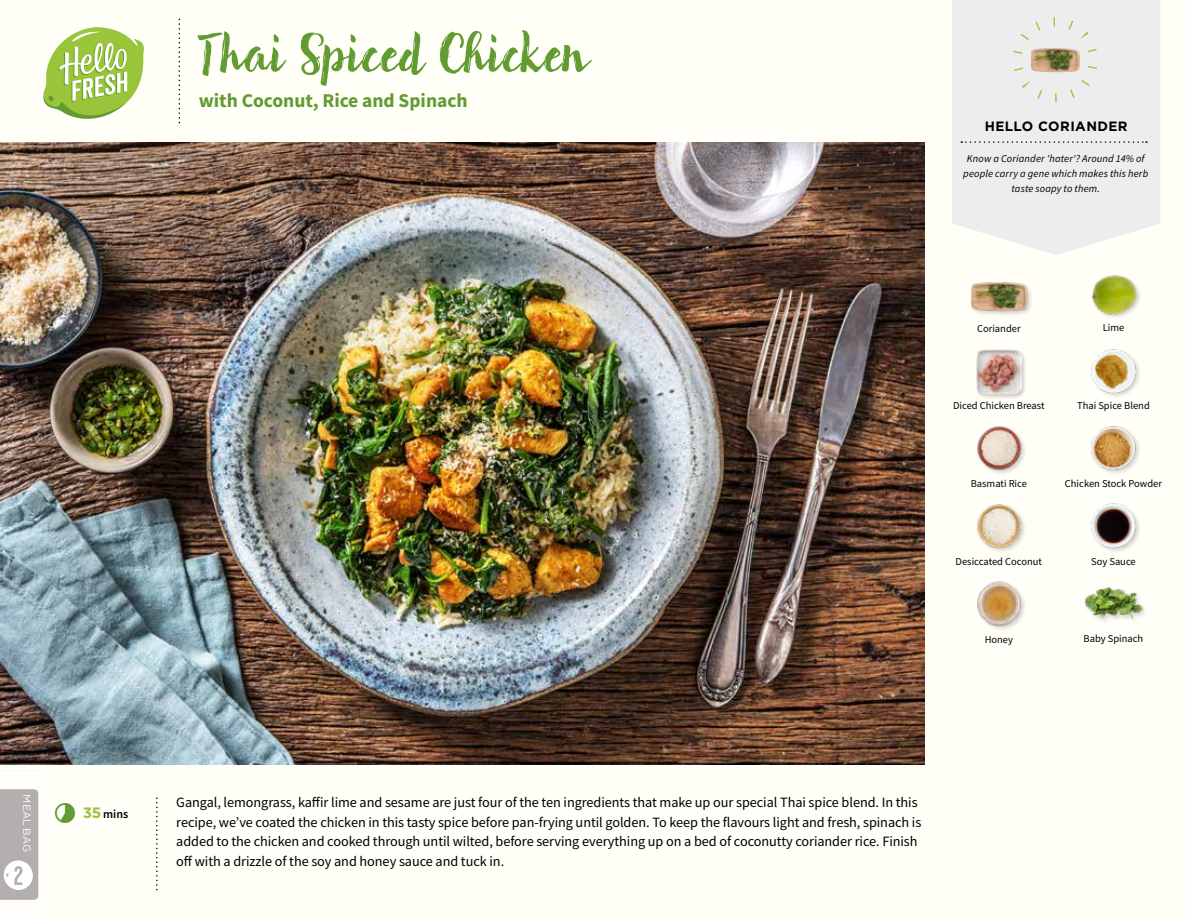
<style>
.page{position:relative;width:1188px;height:918px;background:#fffef7}
.page>*{position:absolute;margin:0;border:0;box-sizing:border-box;transform-origin:0 0}
.t1{font:60px "Brun";color:#619b31}
.t2{font:26.85px "Kapra";color:#b3afaf}
.t3{font:700 19.5px "Source Sans Pro";color:#619b31}
.t4{font:14.25px/19.5px "Source Sans Pro";letter-spacing:-.005em;color:#000}
.t5{font:700 13.5px "Gotham";letter-spacing:.03em;color:#000}
.t6{font:600 12px "Source Sans Pro";color:#000}
.t7{font:10.5px "Source Sans Pro";color:#000}
.t8{font:italic 10.5px/14.7px "Source Sans Pro";letter-spacing:.015em;color:#000;text-align:center}
.t9{font:10.5px "Gotham";letter-spacing:-.005em;color:#fffefb}
.s1{font-family:"Gotham";font-weight:700;font-size:15px;color:#9ac43a}
</style>
<div class="page">
<svg style="left:43px;top:27px;width:101px;height:92px"></svg>
<svg style="left:0;top:789px;width:39px;height:111px"></svg>
<img style="left:0;top:142px;width:925px;height:623px">
<img style="left:1091px;top:349px;width:49px;height:47px">
<div style="left:1084px;top:586px;width:64px;height:40px;background:#000;opacity:.2"></div>
<img style="left:1085px;top:586px;width:57px;height:40px">
<img style="left:1091px;top:426px;width:48px;height:47px">
<div style="left:975px;top:349px;width:52px;height:52px;background:#000;opacity:.2"></div>
<img style="left:977px;top:350px;width:45px;height:45px">
<img style="left:977px;top:581px;width:48px;height:49px">
<img style="left:977px;top:426px;width:48px;height:47px">
<div style="left:1091px;top:275px;width:51px;height:45px;background:#000;opacity:.2"></div>
<img style="left:1091px;top:275px;width:47px;height:45px">
<img style="left:1091px;top:503px;width:49px;height:49px">
<div style="left:970px;top:281px;width:64px;height:36px;background:#000;opacity:.2"></div>
<img style="left:970px;top:281px;width:58px;height:36px">
<img style="left:977px;top:504px;width:48px;height:48px">
<div style="left:952px;top:0;width:208px;height:255px;background:#ededed"></div>
<svg style="left:961px;top:141px;width:186px;height:2px"></svg>
<img style="left:1031px;top:35px;width:49px;height:49px">
<div style="left:1013px;top:17px;width:85px;height:85px;border:9px dashed #9ac43a;border-radius:50%"></div>
<h1 class="t1" style="left:199px;top:15px;width:389px">Thai Spiced Chicken</h1>
<h3 class="t3" style="left:199px;top:87px;width:270px">with Coconut, Rice and Spinach</h3>
<p class="t5" style="left:985px;top:117px;width:144px">HELLO CORIANDER</p>
<p class="t8" style="left:963px;top:151px;width:187px">Know a Coriander 'hater'? Around 14% of people carry a gene which makes this herb taste soapy to them.</p>
<p class="t7" style="left:977px;top:322px;width:45px">Coriander</p>
<p class="t7" style="left:1103px;top:321px;width:23px">Lime</p>
<p class="t7" style="left:953px;top:399px;width:93px">Diced Chicken Breast</p>
<p class="t7" style="left:1077px;top:399px;width:74px">Thai Spice Blend</p>
<p class="t7" style="left:971px;top:477px;width:58px">Basmati Rice</p>
<p class="t7" style="left:1065px;top:477px;width:99px">Chicken Stock Powder</p>
<p class="t7" style="left:956px;top:555px;width:88px">Desiccated Coconut</p>
<p class="t7" style="left:1091px;top:555px;width:46px">Soy Sauce</p>
<p class="t7" style="left:985px;top:633px;width:30px">Honey</p>
<p class="t7" style="left:1084px;top:632px;width:61px">Baby Spinach</p>
<p class="t9" style="left:33px;top:794px;width:59px;rotate:90deg">MEAL BAG</p>
<h2 class="t2" style="left:14px;top:860px;width:11px">2</h2>
<p class="t6" style="left:83px;top:806px;width:47px"><span class="s1">35</span> mins</p>
<p class="t4" style="left:176px;top:793px;width:747px">Gangal, lemongrass, kaffir lime and sesame are just four of the ten ingredients that make up our special Thai spice blend. In this recipe, we’ve coated the chicken in this tasty spice before pan-frying until golden. To keep the flavours light and fresh, spinach is added to the chicken and cooked through until wilted, before serving everything up on a bed of coconutty coriander rice. Finish off with a drizzle of the soy and honey sauce and tuck in.</p>
</div>
